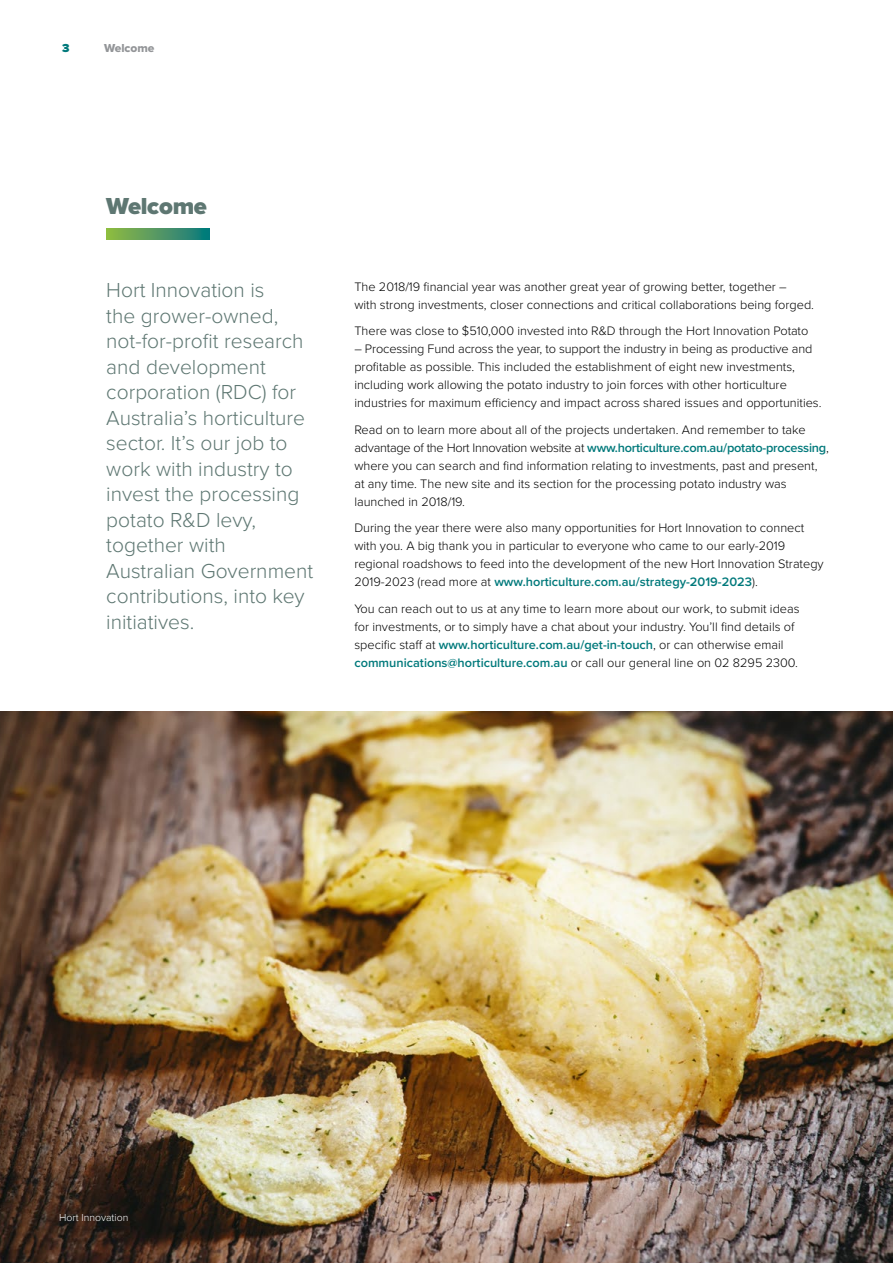
<style>
.page{position:relative;width:893px;height:1263px;background:#fff}
.page>*{position:absolute;margin:0;border:0;box-sizing:border-box;transform-origin:0 0}
.t1{font:900 24px "Proxima Nova";letter-spacing:-.01em;color:#5e7772}
.t2{font:300 21px/25.5px "Proxima Nova";color:#5e7772}
.t3{font:300 12.75px/18px "Proxima Nova";color:#000}
.t4{font:12px "Proxima Nova Extrabld";color:#939598}
.t5{font:900 12px "Proxima Nova";color:#00797b}
.t6{font:300 10.5px "Proxima Nova";color:#fff}
.s1{font-weight:600;color:#00797b}
</style>
<div class="page">
<svg style="left:106px;top:229px;width:103px;height:10px"></svg>
<img style="left:0;top:712px;width:893px;height:551px">
<p class="t5" style="left:62px;top:39px;width:9px">3</p>
<p class="t4" style="left:104px;top:39px;width:52px">Welcome</p>
<h1 class="t1" style="left:106px;top:188px;width:102px">Welcome</h1>
<p class="t2" style="left:106px;top:276px;width:208px">Hort Innovation is<br>the grower-owned, not-for-profit research and development corporation (RDC) for<br>Australia’s horticulture sector. It’s our job to work with industry to invest the processing potato R&amp;D levy, together with<br>Australian Government contributions, into key initiatives.</p>
<p class="t3" style="left:354px;top:277px;width:461px">The 2018/19 financial year was another great year of growing better, together –<br>with strong investments, closer connections and critical collaborations being forged.</p>
<p class="t3" style="left:354px;top:321px;width:455px">There was close to $510,000 invested into R&amp;D through the Hort Innovation Potato</p>
<p class="t3" style="left:354px;top:339px;width:469px">– Processing Fund across the year, to support the industry in being as productive and profitable as possible. This included the establishment of eight new investments, including work allowing the potato industry to join forces with other horticulture industries for maximum efficiency and impact across shared issues and opportunities.</p>
<p class="t3" style="left:354px;top:420px;width:476px">Read on to learn more about all of the projects undertaken. And remember to take advantage of the Hort Innovation website at <span class="s1">www.horticulture.com.au/potato-processing</span>, where you can search and find information relating to investments, past and present, at any time. The new site and its section for the processing potato industry was launched in 2018/19.</p>
<p class="t3" style="left:354px;top:518px;width:471px">During the year there were also many opportunities for Hort Innovation to connect with you. A big thank you in particular to everyone who came to our early-2019 regional roadshows to feed into the development of the new Hort Innovation Strategy 2019-2023 (read more at <span class="s1">www.horticulture.com.au/strategy-2019-2023</span>).</p>
<p class="t3" style="left:354px;top:599px;width:447px">You can reach out to us at any time to learn more about our work, to submit ideas for investments, or to simply have a chat about your industry. You’ll find details of specific staff at <span class="s1">www.horticulture.com.au/get-in-touch</span>, or can otherwise email <span class="s1">communications@horticulture.com.au</span> or call our general line on 02 8295 2300.</p>
<p class="t6" style="left:59px;top:1209px;width:71px">Hort Innovation</p>
</div>
